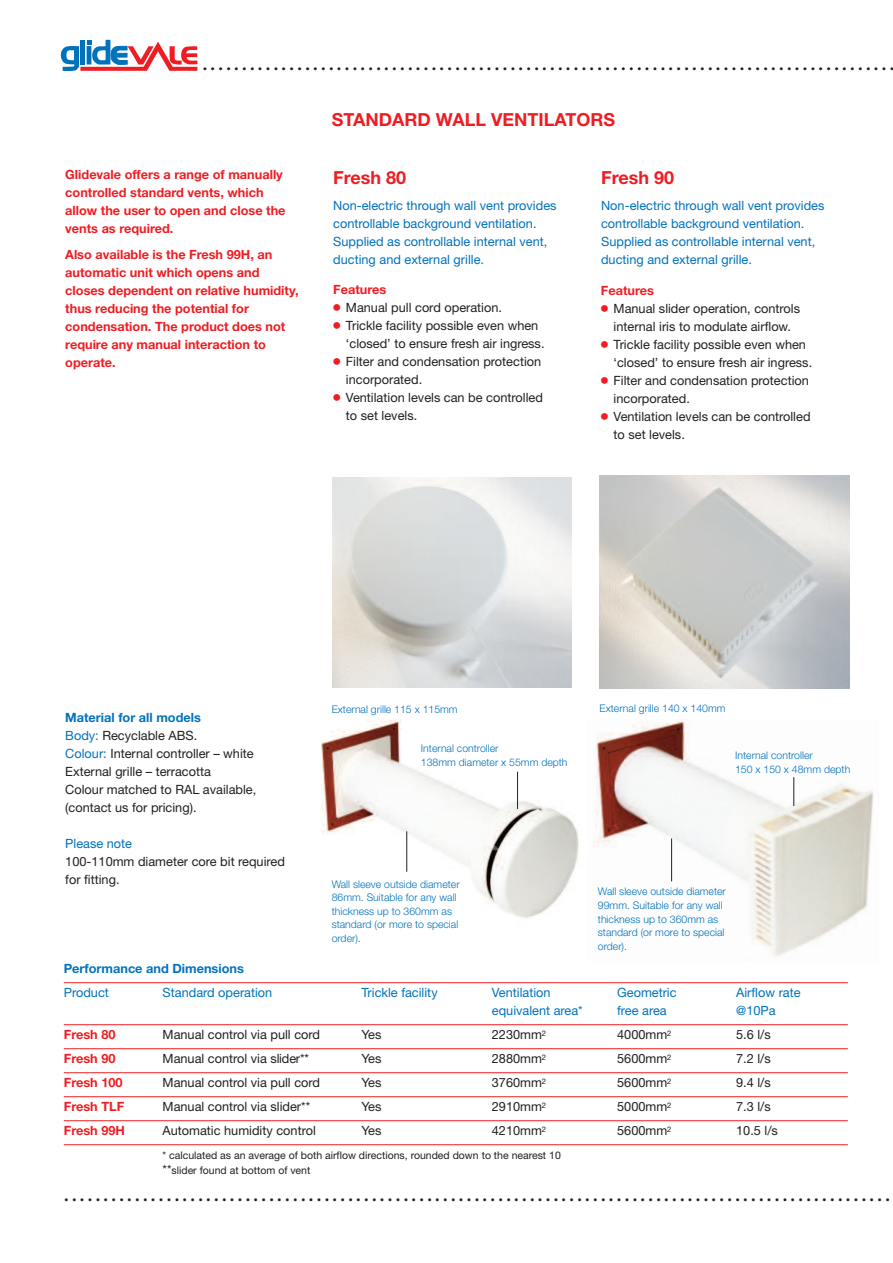
<style>
.page{position:relative;width:893px;height:1263px;background:#fff}
.page>*{position:absolute;margin:0;border:0;box-sizing:border-box;transform-origin:0 0}
.t1{font:700 21px "Clearface";color:#231f20}
.t2{font:700 18px "Helvetica Neue LT Std";color:#ee1d23}
.t3{font:12.75px/18px "Helvetica Neue LT Std";color:#231f20}
.t4{font:12.75px/18px "Helvetica Neue LT Std";color:#0072bc}
.t5{font:700 12.75px/18px "Helvetica Neue LT Std";color:#ee1d23}
.t6{font:700 12.75px "Helvetica Neue LT Std";color:#0072bc}
.t7{font:300 10.5px/13.5px "Helvetica Neue LT Std";color:#0072bc}
.t8{font:10.5px/15px "Helvetica Neue LT Std";color:#231f20}
.s1{font-family:"Universal Newswith Comm Pi";font-size:13.5px;color:#ee1d23}
.s2{font-weight:700;color:#0072bc}
.s3{color:#0072bc}
.s4{font-size:12.75px}
</style>
<div class="page">
<img style="left:594px;top:720px;width:280px;height:237px">
<img style="left:321px;top:719px;width:258px;height:200px">
<hr style="left:406px;top:831px;width:1px;height:41px;background:#231f20">
<hr style="left:517px;top:772px;width:1px;height:37px;background:#231f20">
<svg style="left:793px;top:777px;width:1px;height:29px"></svg>
<hr style="left:671px;top:838px;width:1px;height:43px;background:#231f20">
<img style="left:600px;top:475px;width:249px;height:213px">
<svg style="left:61px;top:40px;width:136px;height:31px"></svg>
<hr style="left:64px;top:982px;width:784px;height:1px;background:#ee1d23">
<hr style="left:64px;top:1024px;width:784px;height:1px;background:#ee1d23">
<hr style="left:64px;top:1048px;width:784px;height:1px;background:#ee1d23">
<hr style="left:64px;top:1072px;width:784px;height:1px;background:#ee1d23">
<hr style="left:64px;top:1096px;width:784px;height:1px;background:#ee1d23">
<hr style="left:64px;top:1120px;width:784px;height:1px;background:#ee1d23">
<hr style="left:64px;top:1144px;width:784px;height:1px;background:#ee1d23">
<h1 class="t1" style="left:202px;top:54px;width:694px">........................................................................................</h1>
<p class="t5" style="left:65px;top:166px;width:222px">Glidevale offers a range of manually controlled standard vents, which allow the user to open and close the vents as required.</p>
<p class="t5" style="left:65px;top:247px;width:235px">Also available is the Fresh 99H, an automatic unit which opens and closes dependent on relative humidity, thus reducing the potential for condensation. The product does not require any manual interaction to operate.</p>
<h2 class="t2" style="left:332px;top:113px;width:285px">STANDARD WALL VENTILATORS</h2>
<h2 class="t2" style="left:333px;top:171px;width:75px">Fresh 80</h2>
<p class="t4" style="left:333px;top:198px;width:225px">Non-electric through wall vent provides controllable background ventilation.<br>Supplied as controllable internal vent, ducting and external grille.</p>
<p class="t5" style="left:333px;top:281px;width:55px">Features</p>
<p class="t3" style="left:333px;top:299px;width:170px"><span class="s1">●</span> Manual pull cord operation.</p>
<p class="t3" style="left:346px;top:317px;width:200px;text-indent:-13px"><span class="s1">●</span> Trickle facility possible even when ‘closed’ to ensure fresh air ingress.</p>
<p class="t3" style="left:346px;top:353px;width:197px;text-indent:-13px"><span class="s1">●</span> Filter and condensation protection incorporated.</p>
<p class="t3" style="left:346px;top:389px;width:198px;text-indent:-13px"><span class="s1">●</span> Ventilation levels can be controlled to set levels.</p>
<h2 class="t2" style="left:601px;top:171px;width:75px">Fresh 90</h2>
<p class="t4" style="left:601px;top:198px;width:225px">Non-electric through wall vent provides controllable background ventilation.<br>Supplied as controllable internal vent, ducting and external grille.</p>
<p class="t5" style="left:601px;top:282px;width:55px">Features</p>
<p class="t3" style="left:601px;top:300px;width:201px;text-align:center"><span class="s1">●</span> Manual slider operation, controls internal iris to modulate airflow.</p>
<p class="t3" style="left:614px;top:336px;width:200px;text-indent:-13px"><span class="s1">●</span> Trickle facility possible even when ‘closed’ to ensure fresh air ingress.</p>
<p class="t3" style="left:614px;top:372px;width:197px;text-indent:-13px"><span class="s1">●</span> Filter and condensation protection incorporated.</p>
<p class="t3" style="left:614px;top:408px;width:198px;text-indent:-13px"><span class="s1">●</span> Ventilation levels can be controlled to set levels.</p>
<p class="t3" style="left:65px;top:710px;width:193px"><span class="s2">Material for all models<br></span><span class="s3">Body:</span> Recyclable ABS.<br><span class="s3">Colour:</span> Internal controller – white<br>External grille – terracotta<br>Colour matched to RAL available, (contact us for pricing).</p>
<p class="t4" style="left:65px;top:836px;width:68px">Please note</p>
<p class="t3" style="left:65px;top:854px;width:221px">100-110mm diameter core bit required for fitting.</p>
<p class="t7" style="left:332px;top:704px;width:128px">External grille 115 x 115mm</p>
<p class="t7" style="left:421px;top:743px;width:148px">Internal controller<br>138mm diameter x 55mm depth</p>
<p class="t7" style="left:600px;top:702px;width:128px">External grille 140 x 140mm</p>
<p class="t7" style="left:735px;top:750px;width:117px">Internal controller<br>150 x 150 x 48mm depth</p>
<p class="t7" style="left:332px;top:878px;width:129px">Wall sleeve outside diameter<br>86mm. Suitable for any wall thickness up to 360mm as standard (or more to special order).</p>
<p class="t7" style="left:598px;top:886px;width:129px">Wall sleeve outside diameter<br>99mm. Suitable for any wall thickness up to 360mm as standard (or more to special order).</p>
<p class="t6" style="left:64px;top:964px;width:182px">Performance and Dimensions</p>
<p class="t4" style="left:64px;top:985px;width:47px">Product</p>
<p class="t4" style="left:163px;top:985px;width:111px">Standard operation</p>
<p class="t4" style="left:361px;top:985px;width:78px">Trickle facility</p>
<p class="t4" style="left:492px;top:985px;width:60px">Ventilation</p>
<p class="t4" style="left:617px;top:985px;width:61px">Geometric</p>
<p class="t4" style="left:736px;top:985px;width:66px">Airflow rate</p>
<p class="t4" style="left:492px;top:1003px;width:92px">equivalent area*</p>
<p class="t4" style="left:617px;top:1003px;width:51px">free area</p>
<p class="t4" style="left:736px;top:1003px;width:41px">@10Pa</p>
<p class="t5" style="left:64px;top:1027px;width:53px">Fresh 80</p>
<p class="t3" style="left:163px;top:1027px;width:159px">Manual control via pull cord</p>
<p class="t3" style="left:361px;top:1027px;width:22px">Yes</p>
<p class="t3" style="left:492px;top:1027px;width:56px">2230mm<sup>2</sup></p>
<p class="t3" style="left:617px;top:1027px;width:56px">4000mm<sup>2</sup></p>
<p class="t3" style="left:736px;top:1027px;width:36px">5.6 l/s</p>
<p class="t5" style="left:64px;top:1051px;width:53px">Fresh 90</p>
<p class="t3" style="left:163px;top:1051px;width:148px">Manual control via slider**</p>
<p class="t3" style="left:361px;top:1051px;width:22px">Yes</p>
<p class="t3" style="left:492px;top:1051px;width:56px">2880mm<sup>2</sup></p>
<p class="t3" style="left:617px;top:1051px;width:56px">5600mm<sup>2</sup></p>
<p class="t3" style="left:736px;top:1051px;width:36px">7.2 l/s</p>
<p class="t5" style="left:64px;top:1075px;width:60px">Fresh 100</p>
<p class="t3" style="left:163px;top:1075px;width:159px">Manual control via pull cord</p>
<p class="t3" style="left:361px;top:1075px;width:22px">Yes</p>
<p class="t3" style="left:492px;top:1075px;width:56px">3760mm<sup>2</sup></p>
<p class="t3" style="left:617px;top:1075px;width:56px">5600mm<sup>2</sup></p>
<p class="t3" style="left:736px;top:1075px;width:36px">9.4 l/s</p>
<p class="t5" style="left:64px;top:1099px;width:62px">Fresh TLF</p>
<p class="t3" style="left:163px;top:1099px;width:149px">Manual control via slider**</p>
<p class="t3" style="left:361px;top:1099px;width:22px">Yes</p>
<p class="t3" style="left:492px;top:1099px;width:56px">2910mm<sup>2</sup></p>
<p class="t3" style="left:617px;top:1099px;width:56px">5000mm<sup>2</sup></p>
<p class="t3" style="left:736px;top:1099px;width:36px">7.3 l/s</p>
<p class="t5" style="left:64px;top:1123px;width:63px">Fresh 99H</p>
<p class="t3" style="left:163px;top:1123px;width:155px">Automatic humidity control</p>
<p class="t3" style="left:361px;top:1123px;width:22px">Yes</p>
<p class="t3" style="left:492px;top:1123px;width:56px">4210mm<sup>2</sup></p>
<p class="t3" style="left:617px;top:1123px;width:56px">5600mm<sup>2</sup></p>
<p class="t3" style="left:736px;top:1123px;width:43px">10.5 l/s</p>
<p class="t8" style="left:163px;top:1149px;width:400px">* calculated as an average of both airflow directions, rounded down to the nearest 10 <span class="s4">**</span>slider found at bottom of vent</p>
<h1 class="t1" style="left:64px;top:1185px;width:828px">.........................................................................................................</h1>
</div>
